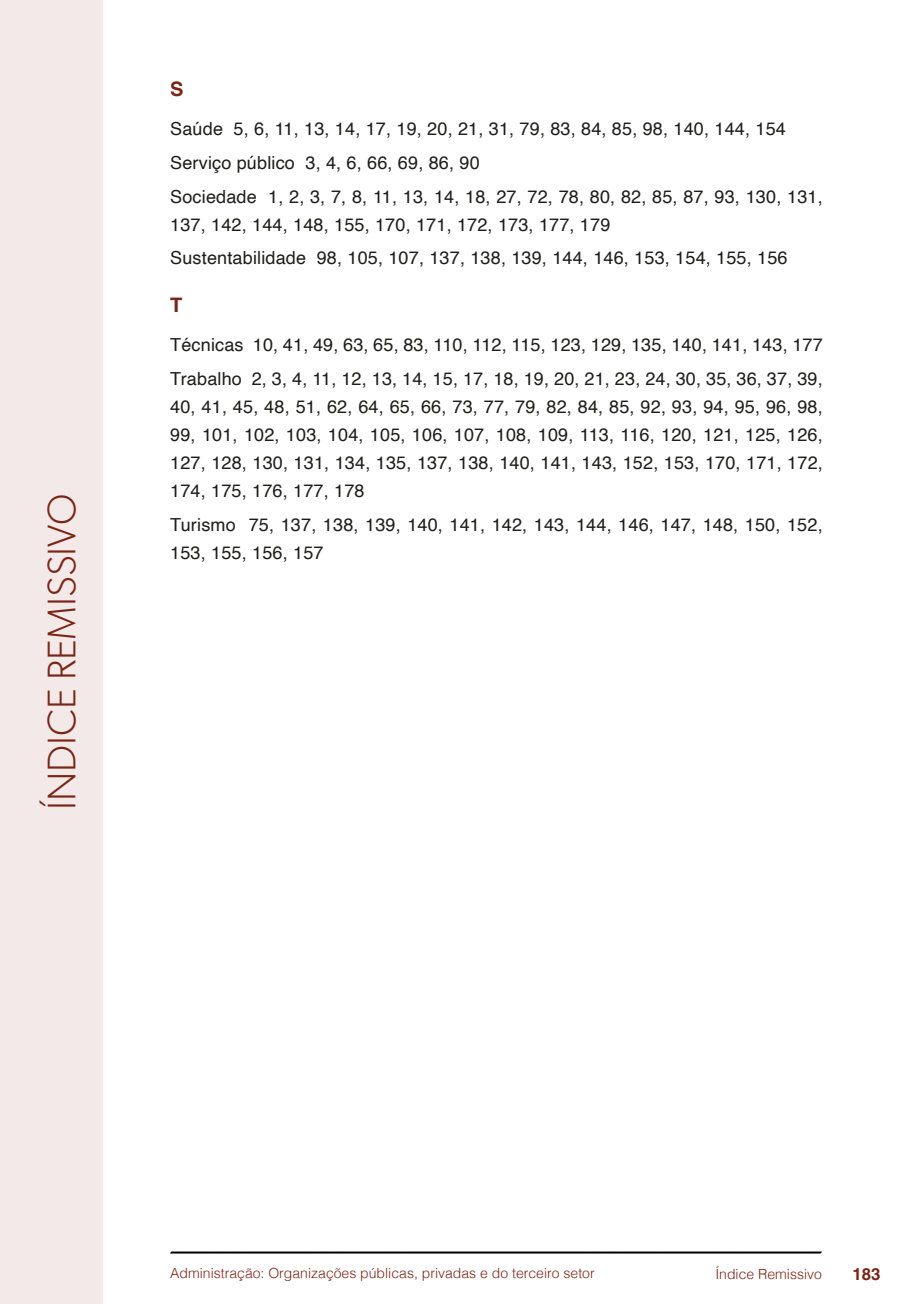
<style>
.page{position:relative;width:908px;height:1304px;background:#fff}
.page>*{position:absolute;margin:0;border:0;box-sizing:border-box;transform-origin:0 0}
.t1{font:300 40px "Gibson";color:#7a2616}
.t2{font:700 20px "Helvetica";color:#7a2616}
.t3{font:18px/33.6px "Helvetica";letter-spacing:.01em;color:#1d1d1b}
.t4{font:700 16.8px "Helvetica";color:#7a2616}
.t5{font:300 14px "Helvetica";color:#7a2616}
</style>
<div class="page">
<svg style="left:170px;top:1251px;width:651px;height:3px;background:#515151"></svg>
<div style="left:0;top:0;width:103px;height:1304px;background:#f2e9e8"></div>
<h1 class="t1" style="left:37px;top:810px;width:317px;rotate:-90deg">ÍNDICE REMISSIVO</h1>
<p class="t2" style="left:170px;top:77px;width:15px">S</p>
<p class="t3" style="left:170px;top:113px;width:653px">Saúde 5, 6, 11, 13, 14, 17, 19, 20, 21, 31, 79, 83, 84, 85, 98, 140, 144, 154<br>Serviço público 3, 4, 6, 66, 69, 86, 90<br>Sociedade 1, 2, 3, 7, 8, 11, 13, 14, 18, 27, 72, 78, 80, 82, 85, 87, 93, 130, 131,</p>
<p class="t3" style="left:170px;top:208px;width:618px">137, 142, 144, 148, 155, 170, 171, 172, 173, 177, 179<br>Sustentabilidade 98, 105, 107, 137, 138, 139, 144, 146, 153, 154, 155, 156</p>
<p class="t2" style="left:170px;top:293px;width:14px">T</p>
<p class="t3" style="left:170px;top:329px;width:653px">Técnicas 10, 41, 49, 63, 65, 83, 110, 112, 115, 123, 129, 135, 140, 141, 143, 177<br>Trabalho 2, 3, 4, 11, 12, 13, 14, 15, 17, 18, 19, 20, 21, 23, 24, 30, 35, 36, 37, 39,</p>
<p class="t3" style="left:170px;top:393px;width:653px;line-height:28px;text-align:justify">40, 41, 45, 48, 51, 62, 64, 65, 66, 73, 77, 79, 82, 84, 85, 92, 93, 94, 95, 96, 98, 99, 101, 102, 103, 104, 105, 106, 107, 108, 109, 113, 116, 120, 121, 125, 126, 127, 128, 130, 131, 134, 135, 137, 138, 140, 141, 143, 152, 153, 170, 171, 172, 174, 175, 176, 177, 178</p>
<p class="t3" style="left:170px;top:511px;width:653px;line-height:28px">Turismo 75, 137, 138, 139, 140, 141, 142, 143, 144, 146, 147, 148, 150, 152,<br>153, 155, 156, 157</p>
<p class="t5" style="left:170px;top:1261px;width:426px">Administração: Organizações públicas, privadas e do terceiro setor</p>
<p class="t5" style="left:715px;top:1262px;width:108px">Índice Remissivo</p>
<p class="t4" style="left:851px;top:1264px;width:30px">183</p>
</div>
